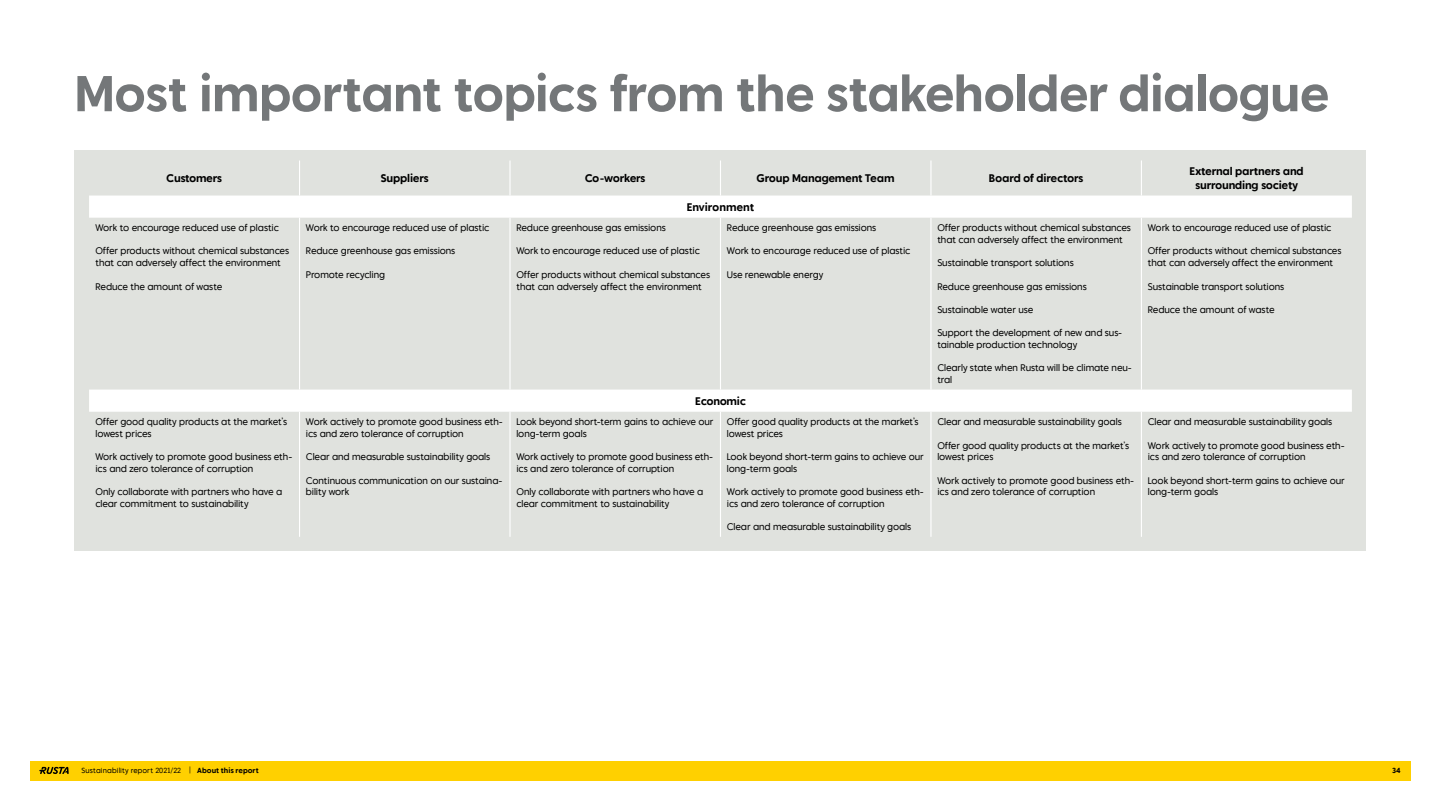
<style>
.page{position:relative;width:1440px;height:810px;background:#fff}
.page>*{position:absolute;margin:0;border:0;box-sizing:border-box;transform-origin:0 0}
.t1{font:700 51px "Rusta Dover Sans";letter-spacing:-.025em;color:#747779}
.t2{font:700 11.25px/13.5px "Rusta Dover Sans";letter-spacing:-.015em;color:#000;text-align:center}
.t3{font:700 11.25px "Rusta Dover Sans";letter-spacing:-.04em;color:#000}
.t4{font:700 11.25px "Rusta Dover Sans";letter-spacing:-.035em;color:#000}
.t5{font:9.75px/11.7px "Rusta Dover Sans";letter-spacing:-.01em;color:#000}
.t6{font:7.5px "Rusta Dover Sans";letter-spacing:.015em;color:#000}
.t7{font:700 7.5px "Rusta Dover Sans";color:#000}
.s1{font-weight:700}
</style>
<div class="page">
<div style="left:74px;top:150px;width:1292px;height:401px;background:#e0e2de"></div>
<svg style="left:89px;top:196px;width:1263px;height:216px;fill:#e0e2de"></svg>
<hr style="left:299px;top:161px;width:1px;height:35px;background:#fff">
<hr style="left:509px;top:161px;width:2px;height:35px;background:#fff">
<hr style="left:720px;top:161px;width:1px;height:35px;background:#fff">
<hr style="left:930px;top:161px;width:2px;height:35px;background:#fff">
<hr style="left:1141px;top:161px;width:1px;height:35px;background:#fff">
<hr style="left:299px;top:218px;width:1px;height:172px;background:#fff">
<hr style="left:509px;top:218px;width:2px;height:172px;background:#fff">
<hr style="left:720px;top:218px;width:1px;height:172px;background:#fff">
<hr style="left:930px;top:218px;width:2px;height:172px;background:#fff">
<hr style="left:1141px;top:218px;width:1px;height:172px;background:#fff">
<hr style="left:299px;top:412px;width:1px;height:125px;background:#fff">
<hr style="left:509px;top:412px;width:2px;height:125px;background:#fff">
<hr style="left:720px;top:412px;width:1px;height:125px;background:#fff">
<hr style="left:930px;top:412px;width:2px;height:125px;background:#fff">
<hr style="left:1141px;top:412px;width:1px;height:125px;background:#fff">
<div style="left:30px;top:761px;width:1380px;height:19px;background:#ffd000"></div>
<svg style="left:39px;top:767px;width:30px;height:7px"></svg>
<h1 class="t1" style="left:74px;top:60px;width:1256px">Most important topics from the stakeholder dialogue</h1>
<p class="t4" style="left:167px;top:171px;width:57px">Customers</p>
<p class="t2" style="left:381px;top:171px;width:49px">Suppliers</p>
<p class="t3" style="left:585px;top:171px;width:62px">Co-workers</p>
<p class="t2" style="left:757px;top:171px;width:140px">Group Management Team</p>
<p class="t2" style="left:989px;top:171px;width:96px">Board of directors</p>
<p class="t2" style="left:1190px;top:164px;width:116px">External partners and surrounding society</p>
<p class="t2" style="left:687px;top:199px;width:69px">Environment</p>
<p class="t5" style="left:95px;top:221px;width:185px">Work to encourage reduced use of plastic</p>
<p class="t5" style="left:95px;top:245px;width:195px">Offer products without chemical substances that can adversely affect the environment</p>
<p class="t5" style="left:95px;top:280px;width:128px">Reduce the amount of waste</p>
<p class="t5" style="left:306px;top:221px;width:185px">Work to encourage reduced use of plastic</p>
<p class="t5" style="left:306px;top:245px;width:151px">Reduce greenhouse gas emissions</p>
<p class="t5" style="left:306px;top:268px;width:81px">Promote recycling</p>
<p class="t5" style="left:937px;top:221px;width:195px">Offer products without chemical substances that can adversely affect the environment</p>
<p class="t5" style="left:937px;top:257px;width:138px">Sustainable transport solutions</p>
<p class="t5" style="left:937px;top:280px;width:151px">Reduce greenhouse gas emissions</p>
<p class="t5" style="left:937px;top:303px;width:97px">Sustainable water use</p>
<p class="t5" style="left:937px;top:327px;width:186px">Support the development of new and sus&shy;tainable production technology</p>
<p class="t5" style="left:937px;top:362px;width:196px">Clearly state when Rusta will be climate neu&shy;tral</p>
<p class="t5" style="left:1148px;top:221px;width:185px">Work to encourage reduced use of plastic</p>
<p class="t5" style="left:1148px;top:245px;width:195px">Offer products without chemical substances that can adversely affect the environment</p>
<p class="t5" style="left:1148px;top:280px;width:138px">Sustainable transport solutions</p>
<p class="t5" style="left:1148px;top:303px;width:128px">Reduce the amount of waste</p>
<p class="t5" style="left:516px;top:221px;width:151px">Reduce greenhouse gas emissions</p>
<p class="t5" style="left:516px;top:245px;width:185px">Work to encourage reduced use of plastic</p>
<p class="t5" style="left:516px;top:268px;width:195px">Offer products without chemical substances that can adversely affect the environment</p>
<p class="t5" style="left:727px;top:221px;width:151px">Reduce greenhouse gas emissions</p>
<p class="t5" style="left:727px;top:245px;width:185px">Work to encourage reduced use of plastic</p>
<p class="t5" style="left:727px;top:268px;width:98px">Use renewable energy</p>
<p class="t5" style="left:95px;top:416px;width:193px">Offer good quality products at the market’s lowest prices</p>
<p class="t5" style="left:95px;top:451px;width:198px">Work actively to promote good business eth&shy;ics and zero tolerance of corruption</p>
<p class="t5" style="left:95px;top:486px;width:188px">Only collaborate with partners who have a clear commitment to sustainability</p>
<p class="t5" style="left:306px;top:416px;width:198px">Work actively to promote good business eth&shy;ics and zero tolerance of corruption</p>
<p class="t5" style="left:306px;top:451px;width:186px">Clear and measurable sustainability goals</p>
<p class="t5" style="left:306px;top:474px;width:198px">Continuous communication on our sustaina&shy;bility work</p>
<p class="t2" style="left:695px;top:393px;width:52px">Economic</p>
<p class="t5" style="left:516px;top:416px;width:198px">Look beyond short-term gains to achieve our long-term goals</p>
<p class="t5" style="left:516px;top:451px;width:198px">Work actively to promote good business eth&shy;ics and zero tolerance of corruption</p>
<p class="t5" style="left:516px;top:486px;width:188px">Only collaborate with partners who have a clear commitment to sustainability</p>
<p class="t5" style="left:727px;top:416px;width:193px">Offer good quality products at the market’s lowest prices</p>
<p class="t5" style="left:727px;top:451px;width:198px">Look beyond short-term gains to achieve our long-term goals</p>
<p class="t5" style="left:727px;top:486px;width:198px">Work actively to promote good business eth&shy;ics and zero tolerance of corruption</p>
<p class="t5" style="left:727px;top:521px;width:186px">Clear and measurable sustainability goals</p>
<p class="t5" style="left:937px;top:416px;width:186px">Clear and measurable sustainability goals</p>
<p class="t5" style="left:937px;top:439px;width:193px">Offer good quality products at the market’s lowest prices</p>
<p class="t5" style="left:937px;top:474px;width:198px">Work actively to promote good business eth&shy;ics and zero tolerance of corruption</p>
<p class="t5" style="left:1148px;top:416px;width:186px">Clear and measurable sustainability goals</p>
<p class="t5" style="left:1148px;top:439px;width:198px">Work actively to promote good business eth&shy;ics and zero tolerance of corruption</p>
<p class="t5" style="left:1148px;top:474px;width:198px">Look beyond short-term gains to achieve our long-term goals</p>
<p class="t6" style="left:82px;top:766px;width:179px">Sustainability report 2021/22 | <span class="s1">About this report</span></p>
<p class="t7" style="left:1392px;top:765px;width:10px">34</p>
</div>
